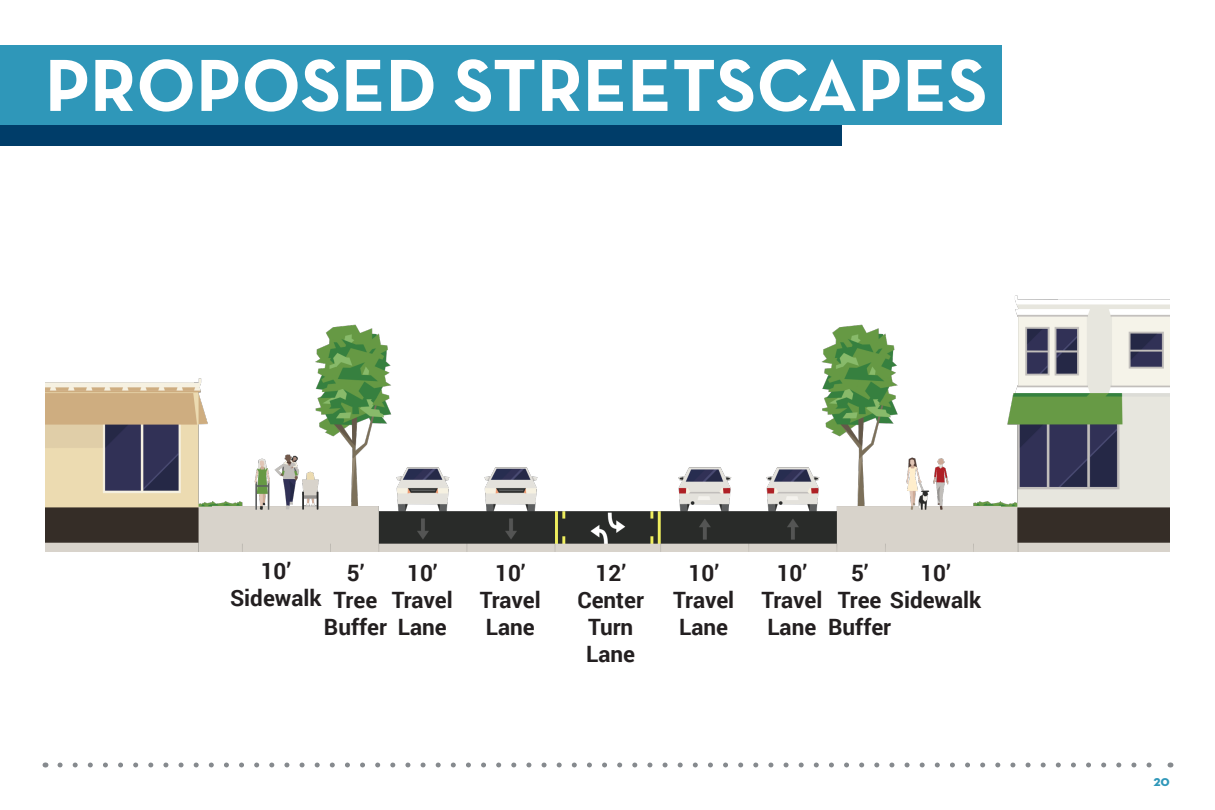
<style>
.page{position:relative;width:1215px;height:810px;background:#fff}
.page>*{position:absolute;margin:0;border:0;box-sizing:border-box;transform-origin:0 0}
.t1{font:700 75px "Neutra Text";color:#fff}
.t2{font:700 22.5px "Roboto";color:#231f20}
.t3{font:700 15px "Neutra Text";color:#2f97b9}
</style>
<div class="page">
<div style="left:0;top:66px;width:841px;height:80px;background:#003d69"></div>
<div style="left:0;top:45px;width:1001px;height:79px;background:#2f97b9"></div>
<img style="left:211px;top:324px;width:790px;height:228px">
<svg style="left:60px;top:762px;width:1092px;height:6px"></svg>
<img style="left:45px;top:378px;width:166px;height:174px">
<img style="left:1001px;top:295px;width:169px;height:257px">
<p class="t1" style="left:45px;top:39px;width:944px">PROPOSED STREETSCAPES</p>
<p class="t2" style="left:261px;top:555px;width:32px">10’</p>
<p class="t2" style="left:230px;top:582px;width:93px">Sidewalk</p>
<p class="t2" style="left:347px;top:557px;width:19px">5’</p>
<p class="t2" style="left:334px;top:584px;width:45px">Tree</p>
<p class="t2" style="left:324px;top:611px;width:64px">Buffer</p>
<p class="t2" style="left:407px;top:557px;width:32px">10’</p>
<p class="t2" style="left:392px;top:584px;width:63px">Travel</p>
<p class="t2" style="left:398px;top:611px;width:50px">Lane</p>
<p class="t2" style="left:495px;top:557px;width:32px">10’</p>
<p class="t2" style="left:480px;top:584px;width:63px">Travel</p>
<p class="t2" style="left:486px;top:611px;width:50px">Lane</p>
<p class="t2" style="left:596px;top:557px;width:32px">12’</p>
<p class="t2" style="left:577px;top:584px;width:68px">Center</p>
<p class="t2" style="left:588px;top:611px;width:47px">Turn</p>
<p class="t2" style="left:586px;top:638px;width:50px">Lane</p>
<p class="t2" style="left:689px;top:557px;width:32px">10’</p>
<p class="t2" style="left:673px;top:584px;width:63px">Travel</p>
<p class="t2" style="left:679px;top:611px;width:50px">Lane</p>
<p class="t2" style="left:777px;top:557px;width:32px">10’</p>
<p class="t2" style="left:761px;top:584px;width:63px">Travel</p>
<p class="t2" style="left:767px;top:611px;width:50px">Lane</p>
<p class="t2" style="left:851px;top:557px;width:19px">5’</p>
<p class="t2" style="left:838px;top:584px;width:145px">Tree Sidewalk</p>
<p class="t2" style="left:828px;top:611px;width:64px">Buffer</p>
<p class="t2" style="left:920px;top:557px;width:32px">10’</p>
<p class="t3" style="left:1153px;top:772px;width:18px">20</p>
</div>
